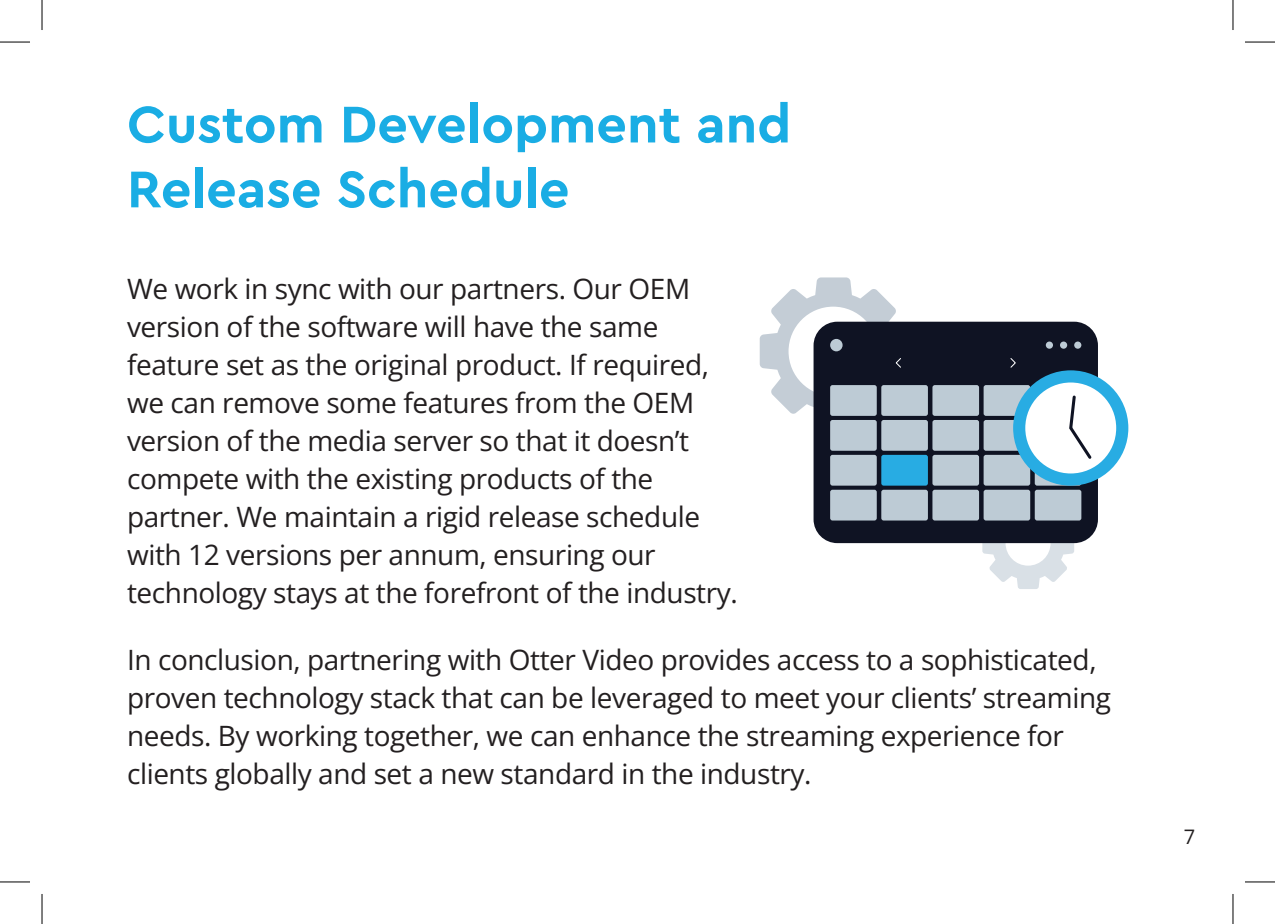
<style>
.page{position:relative;width:1275px;height:924px;background:#fff}
.page>*{position:absolute;margin:0;border:0;box-sizing:border-box;transform-origin:0 0}
.t1{font:700 54px/64.8px "Cera Pro";color:#1aade4}
.t2{font:28px/38px "Open Sans";letter-spacing:-.015em;color:#231f20}
.t3{font:20px "Open Sans";color:#231f20}
</style>
<div class="page">
<svg style="left:982px;top:543px;width:92px;height:45px"></svg>
<div style="left:813px;top:321px;width:285px;height:222px;background:#0f1323;border-radius:24px"></div>
<div style="left:881px;top:385px;width:47px;height:30px;background:#bdcbd5;border-radius:2px"></div>
<div style="left:932px;top:385px;width:47px;height:30px;background:#bdcbd5;border-radius:2px"></div>
<div style="left:983px;top:385px;width:47px;height:30px;background:#bdcbd5;border-radius:2px"></div>
<div style="left:830px;top:420px;width:46px;height:30px;background:#bdcbd5;border-radius:2px"></div>
<div style="left:881px;top:420px;width:47px;height:30px;background:#bdcbd5;border-radius:2px"></div>
<div style="left:932px;top:420px;width:47px;height:30px;background:#bdcbd5;border-radius:2px"></div>
<div style="left:983px;top:420px;width:47px;height:30px;background:#bdcbd5;border-radius:2px"></div>
<div style="left:830px;top:454px;width:46px;height:31px;background:#bdcbd5;border-radius:2px"></div>
<div style="left:881px;top:454px;width:47px;height:31px;background:#28ace3;border-radius:2px"></div>
<div style="left:932px;top:454px;width:47px;height:31px;background:#bdcbd5;border-radius:2px"></div>
<div style="left:983px;top:454px;width:47px;height:31px;background:#bdcbd5;border-radius:2px"></div>
<svg style="left:1034px;top:454px;width:47px;height:31px"></svg>
<div style="left:830px;top:489px;width:46px;height:31px;background:#bdcbd5;border-radius:2px"></div>
<div style="left:881px;top:489px;width:47px;height:31px;background:#bdcbd5;border-radius:2px"></div>
<div style="left:932px;top:489px;width:47px;height:31px;background:#bdcbd5;border-radius:2px"></div>
<div style="left:983px;top:489px;width:47px;height:31px;background:#bdcbd5;border-radius:2px"></div>
<div style="left:1034px;top:489px;width:47px;height:31px;background:#bdcbd5;border-radius:2px"></div>
<svg style="left:1010px;top:358px;width:6px;height:10px"></svg>
<svg style="left:759px;top:277px;width:148px;height:148px"></svg>
<svg style="left:1045px;top:341px;width:8px;height:7px"></svg>
<div style="left:1060px;top:341px;width:7px;height:7px;background:#bdcbd5;border-radius:50%"></div>
<div style="left:1074px;top:341px;width:7px;height:7px;background:#bdcbd5;border-radius:50%"></div>
<div style="left:830px;top:339px;width:12px;height:12px;background:#bdcbd5;border-radius:50%"></div>
<div style="left:1013px;top:370px;width:115px;height:115px;background:#28ace3;border-radius:50%"></div>
<div style="left:1025px;top:382px;width:91px;height:91px;background:#fff;border-radius:50%"></div>
<svg style="left:1069px;top:395px;width:23px;height:64px"></svg>
<hr style="left:0;top:42px;width:30px;height:1px;background:#000">
<hr style="left:1245px;top:42px;width:30px;height:1px;background:#000">
<hr style="left:0;top:881px;width:30px;height:1px;background:#000">
<hr style="left:1245px;top:881px;width:30px;height:1px;background:#000">
<hr style="left:42px;top:0;width:1px;height:30px;background:#000">
<hr style="left:42px;top:893px;width:1px;height:30px;background:#000">
<hr style="left:1232px;top:0;width:1px;height:30px;background:#000">
<hr style="left:1232px;top:893px;width:1px;height:30px;background:#000">
<h1 class="t1" style="left:127px;top:90px;width:665px">Custom Development and<br>Release Schedule</h1>
<p class="t2" style="left:127px;top:269px;width:612px">We work in sync with our partners. Our OEM version of the software will have the same feature set as the original product. If required, we can remove some features from the OEM version of the media server so that it doesn’t compete with the existing products of the partner. We maintain a rigid release schedule with 12 versions per annum, ensuring our technology stays at the forefront of the industry.</p>
<p class="t2" style="left:127px;top:639px;width:985px">In conclusion, partnering with Otter Video provides access to a sophisticated, proven technology stack that can be leveraged to meet your clients’ streaming needs. By working together, we can enhance the streaming experience for clients globally and set a new standard in the industry.</p>
<p class="t3" style="left:1183px;top:822px;width:13px">7</p>
</div>
